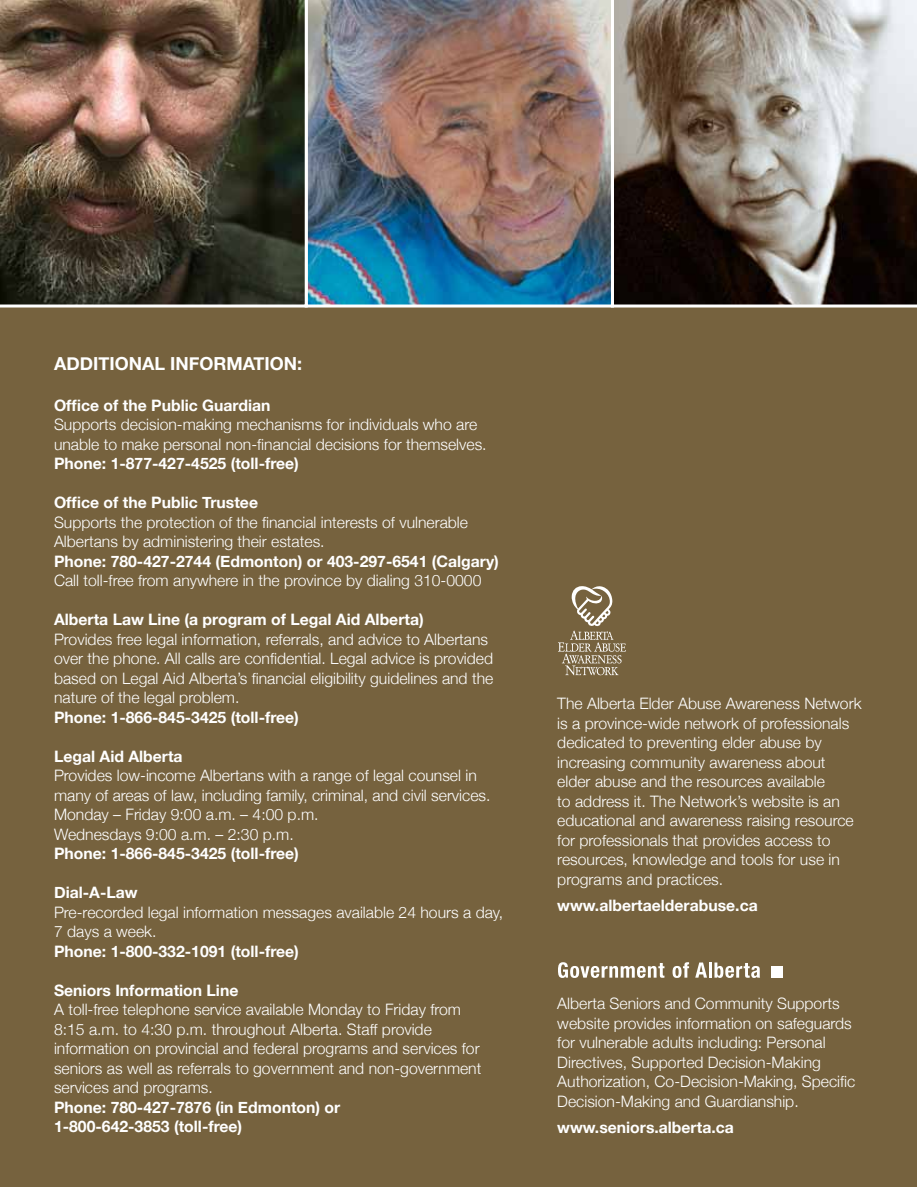
<style>
.page{position:relative;width:917px;height:1187px;background:#fff}
.page>*{position:absolute;margin:0;border:0;box-sizing:border-box;transform-origin:0 0}
.t1{font:700 18px "Helvetica Neue";color:#fff}
.t2{font:300 15.75px/19.5px "Helvetica Neue";color:#fff}
.t3{font:700 15.75px/19.5px "Helvetica Neue";color:#fff}
</style>
<div class="page">
<div style="left:0;top:306px;width:916px;height:881px;background:#76623e"></div>
<svg style="left:614px;top:0;width:302px;height:307px;background:#7a726b"></svg>
<img style="left:308px;top:0;width:306px;height:307px">
<img style="left:0;top:0;width:308px;height:307px">
<svg style="left:916px;top:0;width:1px;height:1187px"></svg>
<svg style="left:558px;top:586px;width:68px;height:89px"></svg>
<svg style="left:558px;top:962px;width:106px;height:16px"></svg>
<svg style="left:672px;top:962px;width:17px;height:16px"></svg>
<svg style="left:695px;top:962px;width:12px;height:16px"></svg>
<hr style="left:708px;top:962px;width:3px;height:16px;background:#fff">
<svg style="left:714px;top:962px;width:46px;height:16px"></svg>
<div style="left:770px;top:966px;width:12px;height:12px;background:#fff"></div>
<p class="t1" style="left:54px;top:352px;width:249px">Additional information:</p>
<p class="t3" style="left:54px;top:395px;width:218px">Office of the Public Guardian</p>
<p class="t2" style="left:54px;top:415px;width:434px">Supports decision-making mechanisms for individuals who are unable to make personal non-financial decisions for themselves.</p>
<p class="t3" style="left:54px;top:454px;width:246px">Phone: 1-877-427-4525 (toll-free)</p>
<p class="t3" style="left:54px;top:493px;width:205px">Office of the Public Trustee</p>
<p class="t2" style="left:54px;top:512px;width:415px">Supports the protection of the financial interests of vulnerable<br>Albertans by administering their estates.</p>
<p class="t3" style="left:54px;top:551px;width:446px">Phone: 780-427-2744 (Edmonton) or 403-297-6541 (Calgary)</p>
<p class="t2" style="left:54px;top:571px;width:429px">Call toll-free from anywhere in the province by dialing 310-0000</p>
<p class="t3" style="left:54px;top:610px;width:371px">Alberta Law Line (a program of Legal Aid Alberta)</p>
<p class="t2" style="left:54px;top:629px;width:441px">Provides free legal information, referrals, and advice to Albertans over the phone. All calls are confidential. Legal advice is provided based on Legal Aid Alberta’s financial eligibility guidelines and the nature of the legal problem.</p>
<p class="t3" style="left:54px;top:707px;width:246px">Phone: 1-866-845-3425 (toll-free)</p>
<p class="t3" style="left:54px;top:746px;width:130px">Legal Aid Alberta</p>
<p class="t2" style="left:54px;top:766px;width:438px">Provides low-income Albertans with a range of legal counsel in many of areas of law, including family, criminal, and civil services.<br>Monday – Friday 9:00 a.m. – 4:00 p.m.<br>Wednesdays 9:00 a.m. – 2:30 p.m.</p>
<p class="t3" style="left:54px;top:844px;width:246px">Phone: 1-866-845-3425 (toll-free)</p>
<p class="t3" style="left:54px;top:883px;width:85px">Dial-A-Law</p>
<p class="t2" style="left:54px;top:902px;width:450px">Pre-recorded legal information messages available 24 hours a day,<br>7 days a week.</p>
<p class="t3" style="left:54px;top:941px;width:246px">Phone: 1-800-332-1091 (toll-free)</p>
<p class="t3" style="left:54px;top:980px;width:186px">Seniors Information Line</p>
<p class="t2" style="left:54px;top:1000px;width:429px">A toll-free telephone service available Monday to Friday from 8:15 a.m. to 4:30 p.m. throughout Alberta. Staff provide information on provincial and federal programs and services for seniors as well as referrals to government and non-government services and programs.</p>
<p class="t3" style="left:54px;top:1097px;width:288px">Phone: 780-427-7876 (in Edmonton) or<br>1-800-642-3853 (toll-free)</p>
<p class="t2" style="left:557px;top:694px;width:306px">The Alberta Elder Abuse Awareness Network is a province-wide network of professionals dedicated to preventing elder abuse by increasing community awareness about elder abuse and the resources available<br>to address it. The Network’s website is an educational and awareness raising resource for professionals that provides access to resources, knowledge and tools for use in programs and practices.</p>
<p class="t3" style="left:557px;top:895px;width:202px">www.albertaelderabuse.ca</p>
<p class="t2" style="left:557px;top:994px;width:299px">Alberta Seniors and Community Supports website provides information on safeguards for vulnerable adults including: Personal Directives, Supported Decision-Making Authorization, Co-Decision-Making, Specific Decision-Making and Guardianship.</p>
<p class="t3" style="left:557px;top:1117px;width:178px">www.seniors.alberta.ca</p>
</div>
